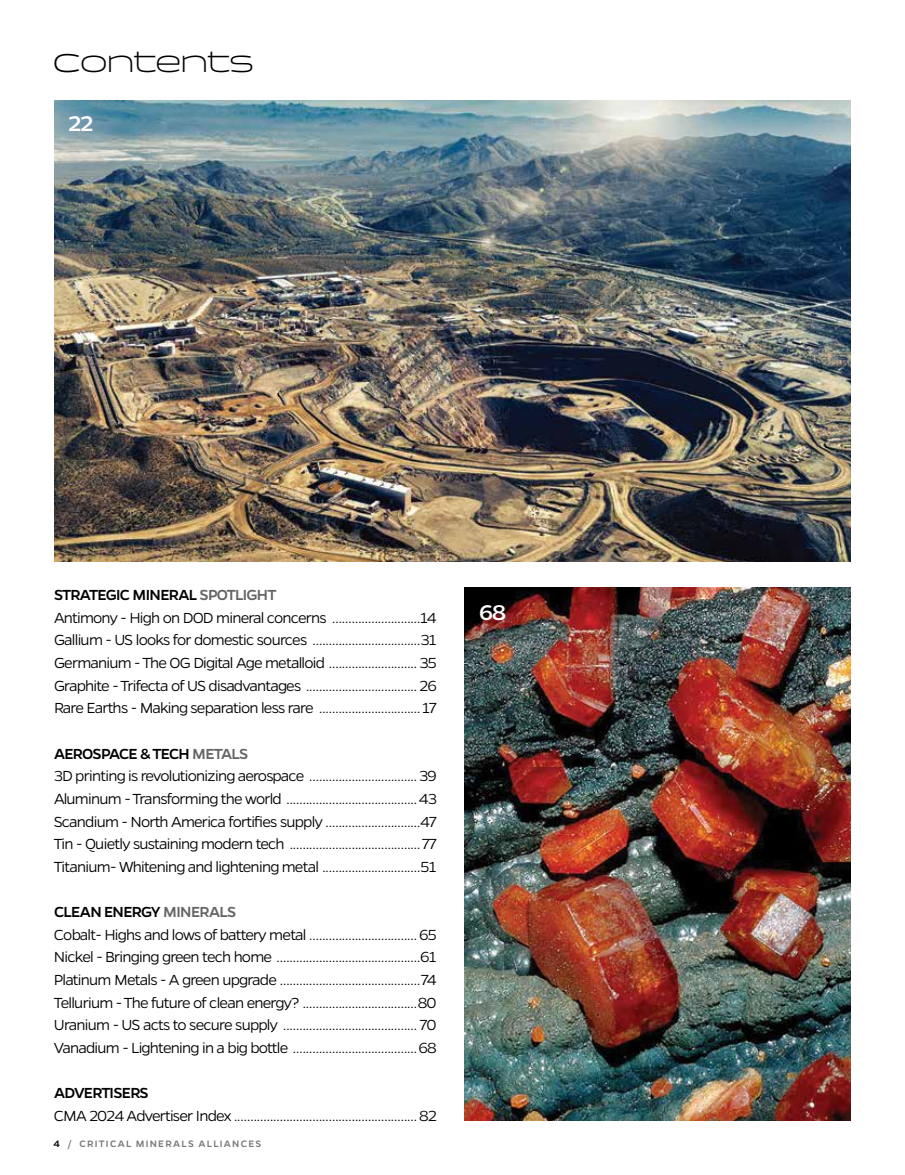
<style>
.page{position:relative;width:905px;height:1175px;background:#fff}
.page>*{position:absolute;margin:0;border:0;box-sizing:border-box;transform-origin:0 0}
.t1{font:300 30px "Briller";letter-spacing:-.04em;color:#000;scale:.9 1}
.t2{font:500 24px "Gentona";color:#fff}
.t3{font:300 16.5px/22.6px "Gentona";letter-spacing:-.05em;color:#000}
.t4{font:500 16.5px "Gentona";letter-spacing:-.05em;color:#000}
.t5{font:500 10.5px "Gentona";letter-spacing:.12em;color:#757779}
.s1{font-size:33px}
.s2{font-weight:500}
.s3{font-weight:500;color:#636466}
.s4{color:#000}
</style>
<div class="page">
<img style="left:54px;top:100px;width:796px;height:461px">
<img style="left:464px;top:587px;width:386px;height:533px">
<h1 class="t1" style="left:52px;top:42px;width:226px"><span class="s1">c</span>ontents</h1>
<h2 class="t2" style="left:69px;top:110px;width:26px">22</h2>
<p class="t3" style="left:54px;top:583px;width:384px"><span class="s2">STRATEGIC MINERAL</span> <span class="s3">SPOTLIGHT<br></span>Antimony - High on DOD mineral concerns ...........................14<br>Gallium - US looks for domestic sources .................................31<br>Germanium - The OG Digital Age metalloid ........................... 35<br>Graphite - Trifecta of US disadvantages .................................. 26<br>Rare Earths - Making separation less rare ...............................17</p>
<p class="t3" style="left:54px;top:741px;width:384px"><span class="s2">AEROSPACE &amp; TECH</span> <span class="s3">METALS<br></span>3D printing is revolutionizing aerospace ................................. 39<br>Aluminum - Transforming the world ........................................43<br>Scandium - North America fortifies supply .............................47<br>Tin - Quietly sustaining modern tech ........................................77<br>Titanium- Whitening and lightening metal ..............................51</p>
<p class="t3" style="left:54px;top:900px;width:384px"><span class="s2">CLEAN ENERGY</span> <span class="s3">MINERALS<br></span>Cobalt- Highs and lows of battery metal .................................65<br>Nickel - Bringing green tech home ............................................61<br>Platinum Metals - A green upgrade ...........................................74<br>Tellurium - The future of clean energy? ...................................80<br>Uranium - US acts to secure supply ......................................... 70<br>Vanadium - Lightening in a big bottle ......................................68</p>
<p class="t4" style="left:54px;top:1083px;width:96px">ADVERTISERS</p>
<p class="t3" style="left:54px;top:1104px;width:384px">CMA 2024 Advertiser Index ........................................................82</p>
<p class="t5" style="left:53px;top:1137px;width:209px"><span class="s4">4</span> / CRITICAL MINERALS ALLIANCES</p>
<h2 class="t2" style="left:479px;top:598px;width:29px">68</h2>
</div>
